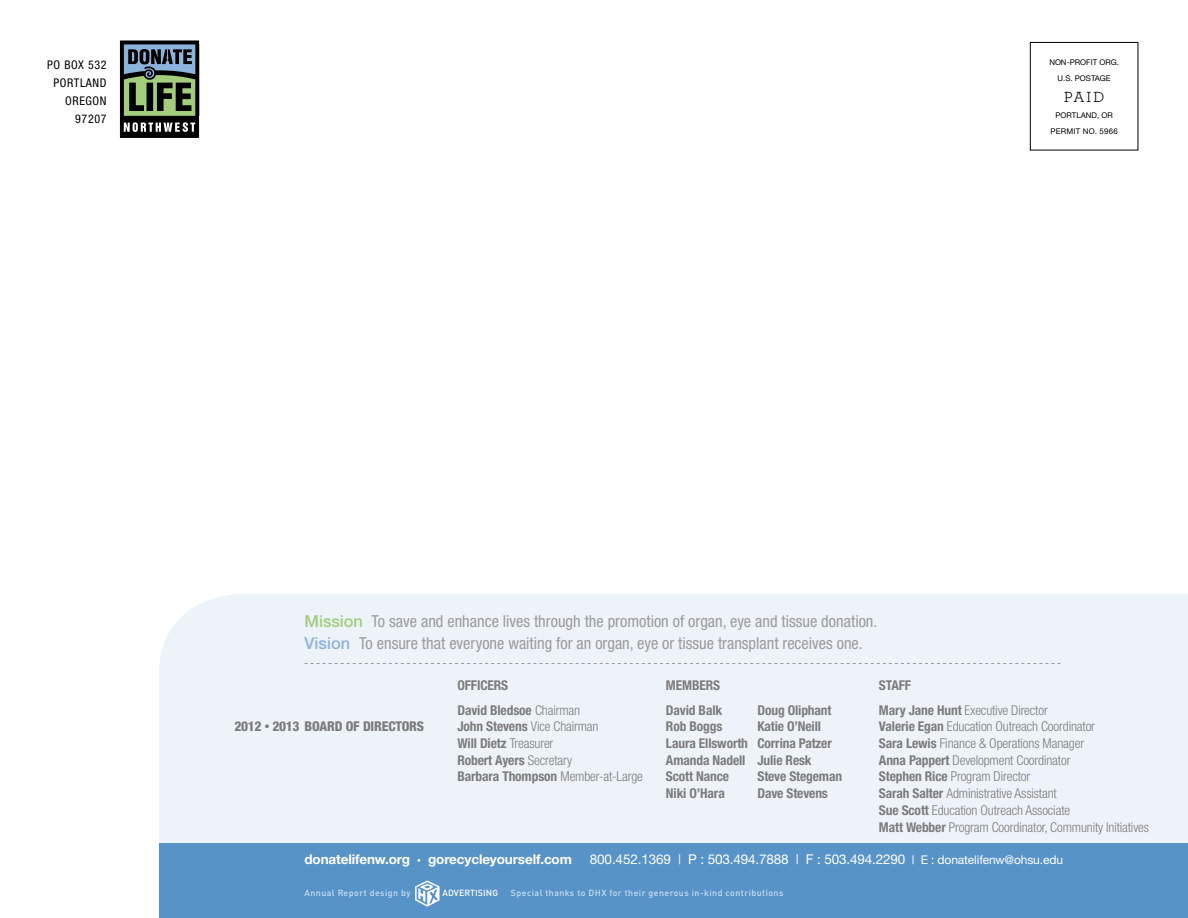
<style>
.page{position:relative;width:1188px;height:918px;background:#fff}
.page>*{position:absolute;margin:0;border:0;box-sizing:border-box;transform-origin:0 0}
.t1{font:condensed 16.5px/21.5px "Helvetica Neue";color:#9b9b9c}
.t2{font:15.45px "Archer";color:#000}
.t3{font:300 condensed 13.5px/16.8px "Helvetica Neue";letter-spacing:-.01em;color:#7c7c7d}
.t4{font:700 condensed 13.5px "Helvetica Neue";letter-spacing:-.01em;color:#7c7c7d}
.t5{font:13.5px "Helvetica Neue";letter-spacing:-.01em;color:#fff}
.t6{font:700 13.5px "Helvetica Neue";letter-spacing:-.01em;color:#fff}
.t7{font:800 condensed 13.5px "Helvetica Neue";letter-spacing:-.01em;color:#7c7c7d}
.t8{font:condensed 12px/18px "Helvetica Neue";letter-spacing:.05em;color:#000;text-align:right}
.t9{font:500 8.85px "DINOT";letter-spacing:.05em;color:#c8def3}
.t10{font:500 8.85px "DINOT";letter-spacing:.01em;color:#fff}
.t11{font:7.8px/15.8px "Helvetica Neue";color:#000;text-align:center}
.t12{font:7.8px/15.8px "Helvetica Neue";letter-spacing:.025em;color:#000;text-align:center}
.s1{font-weight:500;font-stretch:normal;color:#a3cc7c}
.s2{font-weight:500;font-stretch:normal;color:#8cb3dc}
.s3{font-weight:300}
.s4{font-weight:700}
.s5{font-size:10.5px}
.s6{font-size:7.5px}
.s7{font-size:12px}
</style>
<div class="page">
<div style="left:159px;top:594px;width:1029px;height:249px;background:#eef3fa"></div>
<div style="left:159px;top:843px;width:1029px;height:75px;background:#5893c8"></div>
<svg style="left:120px;top:40px;width:79px;height:98px;background:#49584e"></svg>
<div style="left:1030px;top:42px;width:108px;height:109px;border:1px solid #000"></div>
<svg style="left:304px;top:663px;width:756px;height:1px"></svg>
<svg style="left:415px;top:880px;width:25px;height:27px"></svg>
<p class="t8" style="left:47px;top:56px;width:61px">PO BOX 532<br>PORTLAND<br>OREGON<br>97207</p>
<p class="t11" style="left:1049px;top:54px;width:71px">NON-PROFIT ORG.<br>U.S. POSTAGE</p>
<p class="t2" style="left:1064px;top:87px;width:42px">PAID</p>
<p class="t12" style="left:1051px;top:107px;width:69px">PORTLAND, OR<br>PERMIT NO. 5966</p>
<p class="t1" style="left:304px;top:611px;width:574px"><span class="s1">Mission</span> To save and enhance lives through the promotion of organ, eye and tissue donation.<br><span class="s2">Vision</span> To ensure that everyone waiting for an organ, eye or tissue transplant receives one.</p>
<p class="t4" style="left:457px;top:677px;width:52px">OFFICERS</p>
<p class="t4" style="left:666px;top:677px;width:56px">MEMBERS</p>
<p class="t4" style="left:879px;top:677px;width:34px">STAFF</p>
<p class="t4" style="left:457px;top:702px;width:124px">David Bledsoe <span class="s3">Chairman</span></p>
<p class="t4" style="left:666px;top:702px;width:58px">David Balk</p>
<p class="t4" style="left:757px;top:702px;width:76px">Doug Oliphant</p>
<p class="t3" style="left:879px;top:701px;width:170px"><span class="s4">Mary Jane Hunt</span> Executive Director</p>
<p class="t7" style="left:234px;top:718px;width:191px">2012 <span class="s5">•</span> 2013 BOARD OF DIRECTORS</p>
<p class="t3" style="left:457px;top:718px;width:143px"><span class="s4">John Stevens</span> Vice Chairman</p>
<p class="t4" style="left:666px;top:718px;width:58px">Rob Boggs</p>
<p class="t4" style="left:757px;top:718px;width:65px">Katie O’Neill</p>
<p class="t3" style="left:879px;top:718px;width:218px"><span class="s4">Valerie Egan</span> Education Outreach Coordinator</p>
<p class="t4" style="left:457px;top:735px;width:97px">Will Dietz <span class="s3">Treasurer</span></p>
<p class="t4" style="left:666px;top:735px;width:167px">Laura Ellsworth Corrina Patzer</p>
<p class="t3" style="left:879px;top:735px;width:207px"><span class="s4">Sara Lewis</span> Finance &amp; Operations Manager</p>
<p class="t4" style="left:457px;top:752px;width:116px">Robert Ayers <span class="s3">Secretary</span></p>
<p class="t4" style="left:666px;top:752px;width:147px">Amanda Nadell Julie Resk</p>
<p class="t3" style="left:879px;top:751px;width:193px"><span class="s4">Anna Pappert</span> Development Coordinator</p>
<p class="t4" style="left:457px;top:769px;width:187px">Barbara Thompson <span class="s3">Member-at-Large</span></p>
<p class="t4" style="left:666px;top:769px;width:65px">Scott Nance</p>
<p class="t4" style="left:757px;top:769px;width:86px">Steve Stegeman</p>
<p class="t3" style="left:879px;top:768px;width:153px"><span class="s4">Stephen Rice</span> Program Director</p>
<p class="t4" style="left:666px;top:785px;width:60px">Niki O’Hara</p>
<p class="t4" style="left:757px;top:785px;width:72px">Dave Stevens</p>
<p class="t3" style="left:879px;top:785px;width:272px"><span class="s4">Sarah Salter</span> Administrative Assistant<br><span class="s4">Sue Scott</span> Education Outreach Associate<br><span class="s4">Matt Webber</span> Program Coordinator, Community Initiatives</p>
<p class="t6" style="left:304px;top:851px;width:269px">donatelifenw.org <span class="s6">•</span> gorecycleyourself.com</p>
<p class="t5" style="left:590px;top:851px;width:475px">800.452.1369 | P : 503.494.7888 | F : 503.494.2290 <span class="s7">| E : donatelifenw@ohsu.edu</span></p>
<p class="t9" style="left:304px;top:887px;width:108px">Annual Report design by</p>
<p class="t9" style="left:511px;top:887px;width:274px">Special thanks to DHX for their generous in-kind contributions</p>
<p class="t10" style="left:442px;top:887px;width:57px">ADVERTISING</p>
</div>
